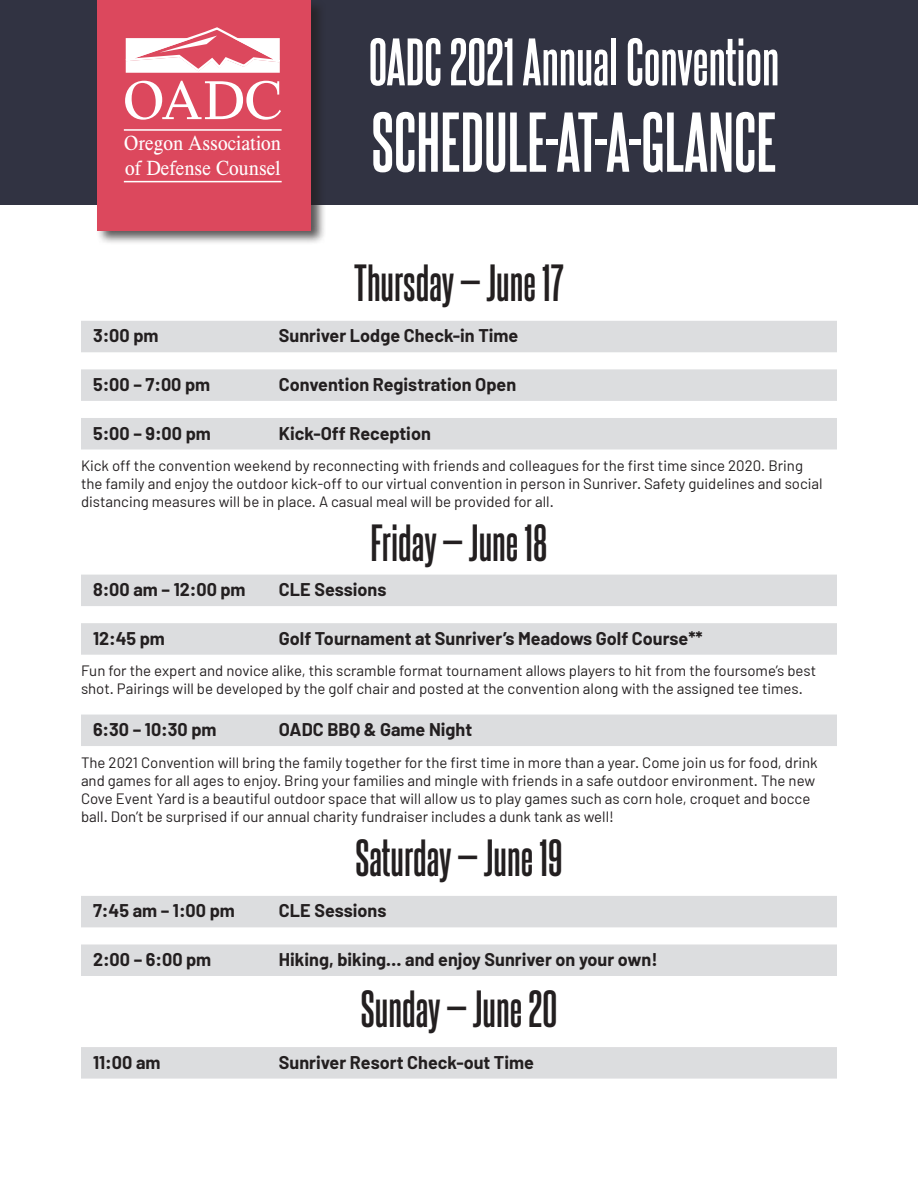
<style>
.page{position:relative;width:918px;height:1188px;background:#fff}
.page>*{position:absolute;margin:0;border:0;box-sizing:border-box;transform-origin:0 0}
.t1{font:700 72px "Steelfish Rg";color:#fff}
.t2{font:57.3px "Happy Timesatthe IKOB";color:#fff}
.t3{font:700 57px "Steelfish Rg";color:#fff}
.t4{font:700 45px "Steelfish Rg";color:#231f20}
.t5{font:21.45px/25.8px "Happy Timesatthe IKOB";color:#fff;scale:.93 1}
.t6{font:700 18px "Barlow";color:#231f20}
.t7{font:15px/18px "Barlow";color:#231f20}
</style>
<div class="page">
<div style="left:0;top:0;width:918px;height:204px;background:#313342"></div>
<div style="left:81px;top:321px;width:756px;height:31px;background:#dcdddf"></div>
<div style="left:81px;top:369px;width:756px;height:32px;background:#dcdddf"></div>
<div style="left:81px;top:418px;width:756px;height:31px;background:#dcdddf"></div>
<div style="left:81px;top:575px;width:756px;height:31px;background:#dcdddf"></div>
<div style="left:81px;top:623px;width:756px;height:32px;background:#dcdddf"></div>
<div style="left:81px;top:715px;width:756px;height:31px;background:#dcdddf"></div>
<div style="left:81px;top:896px;width:756px;height:31px;background:#dcdddf"></div>
<div style="left:81px;top:944px;width:756px;height:32px;background:#dcdddf"></div>
<div style="left:81px;top:1047px;width:756px;height:32px;background:#dcdddf"></div>
<div style="left:96px;top:0;width:230px;height:245px;background:#231f20;opacity:.75"></div>
<div style="left:97px;top:0;width:214px;height:230px;background:#dc485d"></div>
<hr style="left:124px;top:129px;width:158px;height:2px;background:#fff">
<hr style="left:124px;top:181px;width:158px;height:1px;background:#fff">
<svg style="left:125px;top:27px;width:155px;height:46px"></svg>
<h2 class="t2" style="left:123px;top:67px;width:160px">OADC</h2>
<h3 class="t5" style="left:124px;top:129px;width:170px">Oregon Association of Defense Counsel</h3>
<h3 class="t3" style="left:369px;top:21px;width:412px">OADC 2021 Annual Convention</h3>
<h1 class="t1" style="left:372px;top:91px;width:406px">SCHEDULE-AT-A-GLANCE</h1>
<h3 class="t4" style="left:354px;top:250px;width:211px">Thursday — June 17</h3>
<p class="t6" style="left:93px;top:325px;width:67px">3:00 pm</p>
<p class="t6" style="left:279px;top:325px;width:241px">Sunriver Lodge Check-in Time</p>
<p class="t6" style="left:93px;top:373px;width:119px">5:00 – 7:00 pm</p>
<p class="t6" style="left:279px;top:373px;width:239px">Convention Registration Open</p>
<p class="t6" style="left:93px;top:422px;width:119px">5:00 – 9:00 pm</p>
<p class="t6" style="left:279px;top:422px;width:153px">Kick-Off Reception</p>
<p class="t7" style="left:81px;top:456px;width:743px">Kick off the convention weekend by reconnecting with friends and colleagues for the first time since 2020. Bring the family and enjoy the outdoor kick-off to our virtual convention in person in Sunriver. Safety guidelines and social distancing measures will be in place. A casual meal will be provided for all.</p>
<h3 class="t4" style="left:371px;top:511px;width:178px">Friday — June 18</h3>
<p class="t6" style="left:93px;top:579px;width:154px">8:00 am – 12:00 pm</p>
<p class="t6" style="left:279px;top:579px;width:109px">CLE Sessions</p>
<p class="t6" style="left:93px;top:627px;width:74px">12:45 pm</p>
<p class="t6" style="left:279px;top:627px;width:425px">Golf Tournament at Sunriver’s Meadows Golf Course**</p>
<p class="t7" style="left:81px;top:662px;width:737px">Fun for the expert and novice alike, this scramble format tournament allows players to hit from the foursome’s best shot. Pairings will be developed by the golf chair and posted at the convention along with the assigned tee times.</p>
<p class="t6" style="left:93px;top:718px;width:125px">6:30 – 10:30 pm</p>
<p class="t6" style="left:279px;top:718px;width:195px">OADC BBQ &amp; Game Night</p>
<p class="t7" style="left:81px;top:753px;width:738px">The 2021 Convention will bring the family together for the first time in more than a year. Come join us for food, drink and games for all ages to enjoy. Bring your families and mingle with friends in a safe outdoor environment. The new Cove Event Yard is a beautiful outdoor space that will allow us to play games such as corn hole, croquet and bocce ball. Don’t be surprised if our annual charity fundraiser includes a dunk tank as well!</p>
<h3 class="t4" style="left:356px;top:825px;width:208px">Saturday — June 19</h3>
<p class="t6" style="left:93px;top:900px;width:143px">7:45 am – 1:00 pm</p>
<p class="t6" style="left:279px;top:900px;width:109px">CLE Sessions</p>
<p class="t6" style="left:93px;top:948px;width:120px">2:00 – 6:00 pm</p>
<p class="t6" style="left:279px;top:948px;width:380px">Hiking, biking… and enjoy Sunriver on your own!</p>
<h3 class="t4" style="left:361px;top:976px;width:198px">Sunday — June 20</h3>
<p class="t6" style="left:93px;top:1051px;width:69px">11:00 am</p>
<p class="t6" style="left:279px;top:1051px;width:256px">Sunriver Resort Check-out Time</p>
</div>
